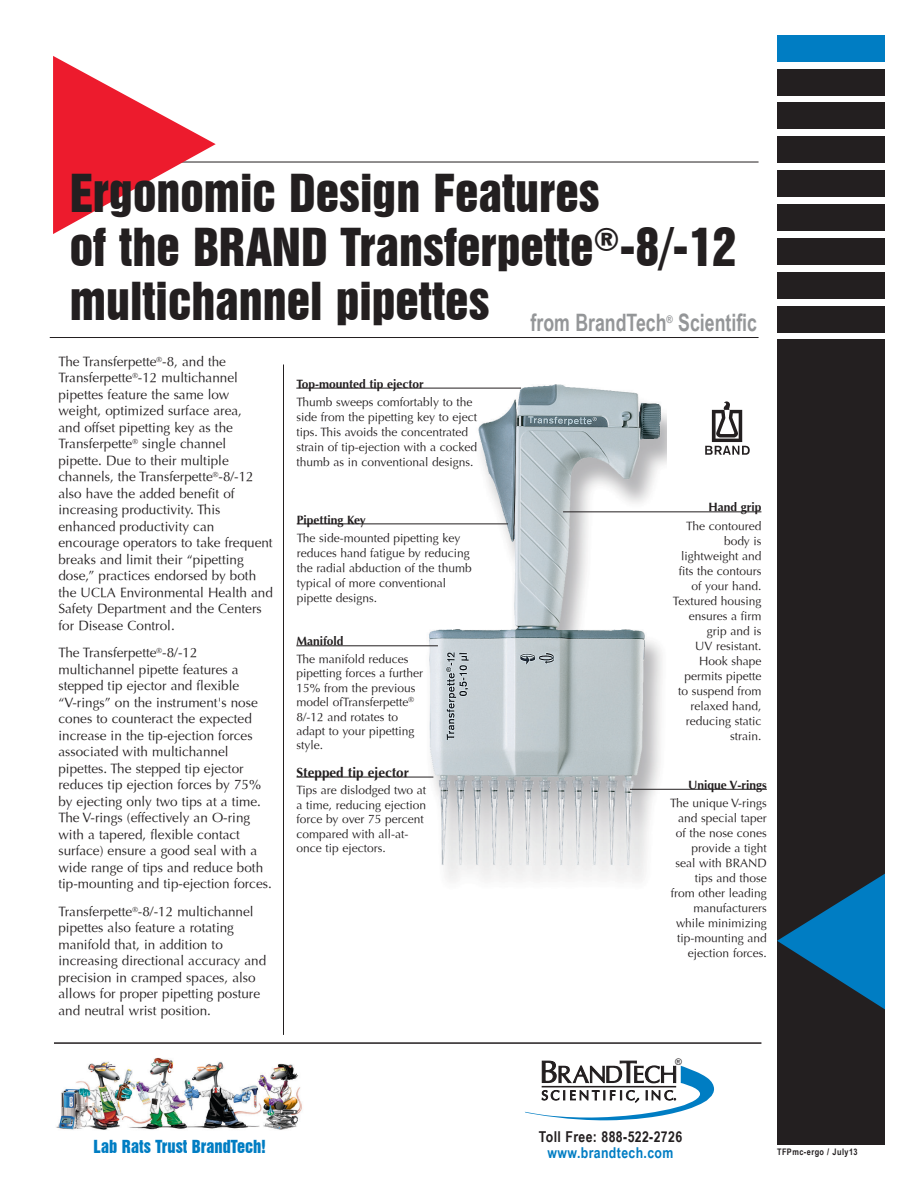
<style>
.page{position:relative;width:918px;height:1188px;background:#fff}
.page>*{position:absolute;margin:0;border:0;box-sizing:border-box;transform-origin:0 0}
.t1{font:48px/54px "Swiss 921 BT Regular A";color:#231f20}
.t2{font:700 24px "Arial Narrow";color:#949698;scale:.9 1}
.t3{font:16.5px "Swiss 921 BT Regular A";color:#007dc3}
.t4{font:700 15px "Arial Narrow";letter-spacing:.025em;color:#231f20}
.t5{font:700 15px "Arial Narrow";letter-spacing:.025em;color:#007dc3}
.t6{font:13.5px/16.5px "Optima";color:#231f20}
.t7{font:700 13.5px "Optima";color:#231f20}
.t8{font:12px/15px "Optima";color:#231f20}
.catalog_sm_head_form{font:700 12px "Optima";color:#231f20}
.t9{font:700 10.5px "Arial Narrow";color:#949698}
.t10{font:9.15px "Arial";color:#231f20}
.t11{font:700 9px "Arial Narrow";letter-spacing:.05em;color:#231f20}
</style>
<div class="page">
<img style="left:416px;top:384px;width:250px;height:497px">
<hr style="left:297px;top:524px;width:211px;height:1px;background:#231f20">
<hr style="left:630px;top:789px;width:137px;height:1px;background:#231f20">
<hr style="left:296px;top:645px;width:142px;height:1px;background:#231f20">
<hr style="left:283px;top:365px;width:1px;height:670px;background:#231f20">
<hr style="left:297px;top:777px;width:136px;height:1px;background:#231f20">
<img style="left:705px;top:401px;width:45px;height:54px">
<hr style="left:296px;top:388px;width:225px;height:1px;background:#231f20">
<img style="left:56px;top:1057px;width:246px;height:73px">
<div style="left:777px;top:35px;width:108px;height:27px;background:#007dc3"></div>
<div style="left:777px;top:69px;width:108px;height:27px;background:#231f20"></div>
<div style="left:777px;top:102px;width:108px;height:27px;background:#231f20"></div>
<div style="left:777px;top:136px;width:108px;height:27px;background:#231f20"></div>
<div style="left:777px;top:170px;width:108px;height:27px;background:#231f20"></div>
<div style="left:777px;top:204px;width:108px;height:27px;background:#231f20"></div>
<div style="left:777px;top:238px;width:108px;height:27px;background:#231f20"></div>
<div style="left:777px;top:272px;width:108px;height:27px;background:#231f20"></div>
<div style="left:777px;top:306px;width:108px;height:26px;background:#231f20"></div>
<div style="left:777px;top:339px;width:108px;height:806px;background:#231f20"></div>
<svg style="left:777px;top:874px;width:108px;height:135px"></svg>
<hr style="left:563px;top:511px;width:198px;height:1px;background:#231f20">
<hr style="left:54px;top:1042px;width:707px;height:2px;background:#231f20">
<svg style="left:525px;top:1060px;width:189px;height:61px"></svg>
<hr style="left:66px;top:162px;width:693px;height:1px;background:#231f20">
<hr style="left:50px;top:337px;width:709px;height:1px;background:#231f20">
<svg style="left:53px;top:56px;width:163px;height:178px"></svg>
<p class="t1" style="left:70px;top:166px;width:668px">Ergonomic Design Features<br>of the BRAND Transferpette<sup>®</sup>-8/-12 multichannel pipettes</p>
<p class="t2" style="left:531px;top:305px;width:153px">from BrandTech</p>
<p class="t9" style="left:667px;top:312px;width:8px">®</p>
<p class="t2" style="left:678px;top:305px;width:89px">Scientific</p>
<p class="t6" style="left:58px;top:353px;width:216px">The Transferpette<sup>®</sup>-8, and the<br>Transferpette<sup>®</sup>-12 multichannel pipettes feature the same low weight, optimized surface area,<br>and offset pipetting key as the<br>Transferpette<sup>®</sup> single channel pipette. Due to their multiple channels, the Transferpette<sup>®</sup>-8/-12 also have the added benefit of increasing productivity. This enhanced productivity can encourage operators to take frequent breaks and limit their “pipetting dose,” practices endorsed by both the UCLA Environmental Health and<br>Safety Department and the Centers for Disease Control.</p>
<p class="t6" style="left:58px;top:645px;width:215px">The Transferpette<sup>®</sup>-8/-12 multichannel pipette features a stepped tip ejector and flexible “V-rings” on the instrument's nose cones to counteract the expected increase in the tip-ejection forces associated with multichannel pipettes. The stepped tip ejector reduces tip ejection forces by 75% by ejecting only two tips at a time.<br>The V-rings (effectively an O-ring with a tapered, flexible contact surface) ensure a good seal with a wide range of tips and reduce both tip-mounting and tip-ejection forces.</p>
<p class="t6" style="left:58px;top:903px;width:209px">Transferpette<sup>®</sup>-8/-12 multichannel pipettes also feature a rotating manifold that, in addition to increasing directional accuracy and precision in cramped spaces, also allows for proper pipetting posture and neutral wrist position.</p>
<p class="catalog_sm_head_form" style="left:296px;top:377px;width:129px">Top-mounted tip ejector</p>
<p class="t8" style="left:296px;top:395px;width:182px">Thumb sweeps comfortably to the side from the pipetting key to eject tips. This avoids the concentrated strain of tip-ejection with a cocked thumb as in conventional designs.</p>
<p class="catalog_sm_head_form" style="left:297px;top:512px;width:71px">Pipetting Key</p>
<p class="t8" style="left:297px;top:530px;width:176px">The side-mounted pipetting key reduces hand fatigue by reducing the radial abduction of the thumb typical of more conventional pipette designs.</p>
<p class="catalog_sm_head_form" style="left:296px;top:634px;width:49px">Manifold</p>
<p class="t8" style="left:296px;top:652px;width:128px;line-height:14.4px">The manifold reduces pipetting forces a further<br>15% from the previous model ofTransferpette<sup>®<br></sup>8/-12 and rotates to adapt to your pipetting style.</p>
<p class="t7" style="left:297px;top:764px;width:114px">Stepped tip ejector</p>
<p class="t8" style="left:297px;top:783px;width:131px;line-height:14.4px">Tips are dislodged two at a time, reducing ejection force by over 75 percent compared with all-at&shy;once tip ejectors.</p>
<p class="catalog_sm_head_form" style="left:708px;top:500px;width:55px">Hand grip</p>
<p class="t8" style="left:673px;top:518px;width:90px;text-align:right">The contoured body is lightweight and fits the contours of your hand.<br>Textured housing ensures a firm grip and is<br>UV resistant.<br>Hook shape permits pipette to suspend from relaxed hand, reducing static strain.</p>
<p class="catalog_sm_head_form" style="left:688px;top:778px;width:80px">Unique V-rings</p>
<p class="t8" style="left:670px;top:796px;width:98px;text-align:right">The unique V-rings and special taper of the nose cones provide a tight seal with BRAND tips and those from other leading manufacturers while minimizing tip-mounting and ejection forces.</p>
<p class="t10" style="left:675px;top:1056px;width:8px">®</p>
<p class="t4" style="left:539px;top:1125px;width:145px">Toll Free: 888-522-2726</p>
<p class="t5" style="left:548px;top:1141px;width:127px">www.brandtech.com</p>
<p class="t3" style="left:94px;top:1136px;width:174px">Lab Rats Trust BrandTech!</p>
<p class="t11" style="left:777px;top:1145px;width:82px">TFPmc-ergo / July13</p>
</div>
